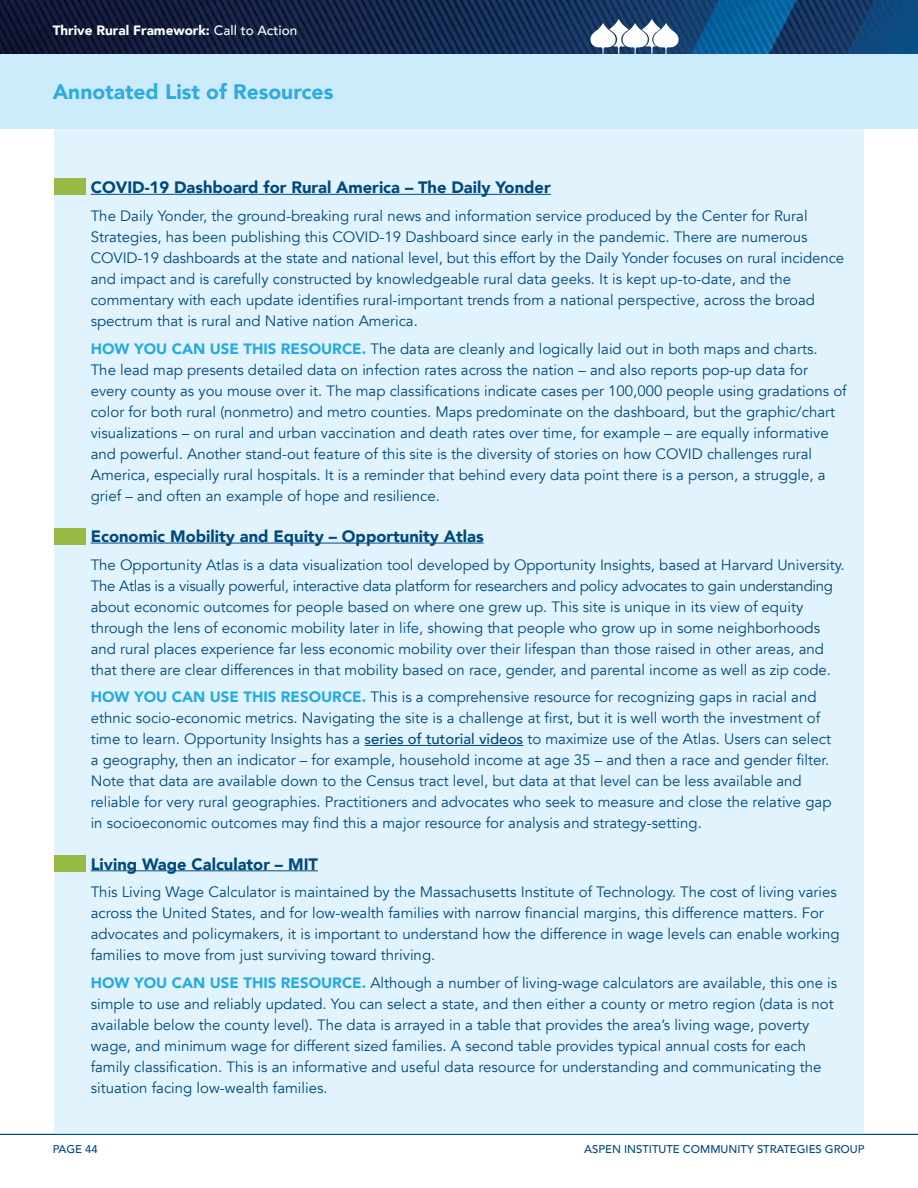
<style>
.page{position:relative;width:918px;height:1188px;background:#fff}
.page>*{position:absolute;margin:0;border:0;box-sizing:border-box;transform-origin:0 0}
.t1{font:900 21px "Avenir";color:#2fabe1}
.t2{font:900 16.5px "Avenir";color:#00497c}
.t3{font:15px/21px "Avenir";color:#00497c}
.t4{font:900 13.5px "Avenir";color:#fff}
.t5{font:500 11.25px "Avenir";color:#00497c}
.s1{font-weight:500}
.s2{font-weight:900;color:#27aae1}
</style>
<div class="page">
<img style="left:0;top:0;width:918px;height:54px">
<div style="left:54px;top:110px;width:810px;height:1024px;background:#e1f4fd"></div>
<div style="left:54px;top:178px;width:31px;height:17px;background:#96ba43"></div>
<div style="left:54px;top:528px;width:31px;height:16px;background:#96ba43"></div>
<div style="left:54px;top:855px;width:31px;height:17px;background:#96ba43"></div>
<hr style="left:91px;top:194px;width:460px;height:1px;background:#00497c">
<hr style="left:91px;top:543px;width:393px;height:1px;background:#00497c">
<hr style="left:365px;top:745px;width:158px;height:1px;background:#00497c">
<hr style="left:91px;top:870px;width:227px;height:1px;background:#00497c">
<hr style="left:0;top:1134px;width:918px;height:1px;background:#00497c">
<svg style="left:590px;top:19px;width:89px;height:35px"></svg>
<div style="left:0;top:54px;width:918px;height:75px;background:#ccecfc"></div>
<p class="t4" style="left:53px;top:19px;width:246px">Thrive Rural Framework: <span class="s1">Call to Action</span></p>
<h1 class="t1" style="left:53px;top:73px;width:282px">Annotated List of Resources</h1>
<p class="t2" style="left:91px;top:173px;width:462px">COVID-19 Dashboard for Rural America – The Daily Yonder</p>
<p class="t3" style="left:91px;top:205px;width:755px">The Daily Yonder, the ground-breaking rural news and information service produced by the Center for Rural Strategies, has been publishing this COVID-19 Dashboard since early in the pandemic. There are numerous COVID-19 dashboards at the state and national level, but this effort by the Daily Yonder focuses on rural incidence and impact and is carefully constructed by knowledgeable rural data geeks. It is kept up-to-date, and the commentary with each update identifies rural-important trends from a national perspective, across the broad spectrum that is rural and Native nation America.</p>
<p class="t3" style="left:91px;top:338px;width:758px"><span class="s2">HOW YOU CAN USE THIS RESOURCE.</span> The data are cleanly and logically laid out in both maps and charts.<br>The lead map presents detailed data on infection rates across the nation – and also reports pop-up data for every county as you mouse over it. The map classifications indicate cases per 100,000 people using gradations of color for both rural (nonmetro) and metro counties. Maps predominate on the dashboard, but the graphic/chart visualizations – on rural and urban vaccination and death rates over time, for example – are equally informative and powerful. Another stand-out feature of this site is the diversity of stories on how COVID challenges rural America, especially rural hospitals. It is a reminder that behind every data point there is a person, a struggle, a grief – and often an example of hope and resilience.</p>
<p class="t2" style="left:91px;top:522px;width:394px">Economic Mobility and Equity – Opportunity Atlas</p>
<p class="t3" style="left:91px;top:554px;width:756px">The Opportunity Atlas is a data visualization tool developed by Opportunity Insights, based at Harvard University.<br>The Atlas is a visually powerful, interactive data platform for researchers and policy advocates to gain understanding about economic outcomes for people based on where one grew up. This site is unique in its view of equity through the lens of economic mobility later in life, showing that people who grow up in some neighborhoods and rural places experience far less economic mobility over their lifespan than those raised in other areas, and that there are clear differences in that mobility based on race, gender, and parental income as well as zip code.</p>
<p class="t3" style="left:91px;top:687px;width:742px"><span class="s2">HOW YOU CAN USE THIS RESOURCE.</span> This is a comprehensive resource for recognizing gaps in racial and ethnic socio-economic metrics. Navigating the site is a challenge at first, but it is well worth the investment of time to learn. Opportunity Insights has a <span class="s1">series of tutorial videos</span> to maximize use of the Atlas. Users can select a geography, then an indicator – for example, household income at age 35 – and then a race and gender filter.<br>Note that data are available down to the Census tract level, but data at that level can be less available and reliable for very rural geographies. Practitioners and advocates who seek to measure and close the relative gap in socioeconomic outcomes may find this a major resource for analysis and strategy-setting.</p>
<p class="t2" style="left:91px;top:850px;width:229px">Living Wage Calculator – MIT</p>
<p class="t3" style="left:91px;top:882px;width:750px">This Living Wage Calculator is maintained by the Massachusetts Institute of Technology. The cost of living varies across the United States, and for low-wealth families with narrow financial margins, this difference matters. For advocates and policymakers, it is important to understand how the difference in wage levels can enable working families to move from just surviving toward thriving.</p>
<p class="t3" style="left:91px;top:973px;width:748px"><span class="s2">HOW YOU CAN USE THIS RESOURCE.</span> Although a number of living-wage calculators are available, this one is simple to use and reliably updated. You can select a state, and then either a county or metro region (data is not available below the county level). The data is arrayed in a table that provides the area’s living wage, poverty wage, and minimum wage for different sized families. A second table provides typical annual costs for each family classification. This is an informative and useful data resource for understanding and communicating the situation facing low-wealth families.</p>
<p class="t5" style="left:53px;top:1140px;width:47px">PAGE 44</p>
<p class="t5" style="left:584px;top:1140px;width:282px">ASPEN INSTITUTE COMMUNITY STRATEGIES GROUP</p>
</div>
